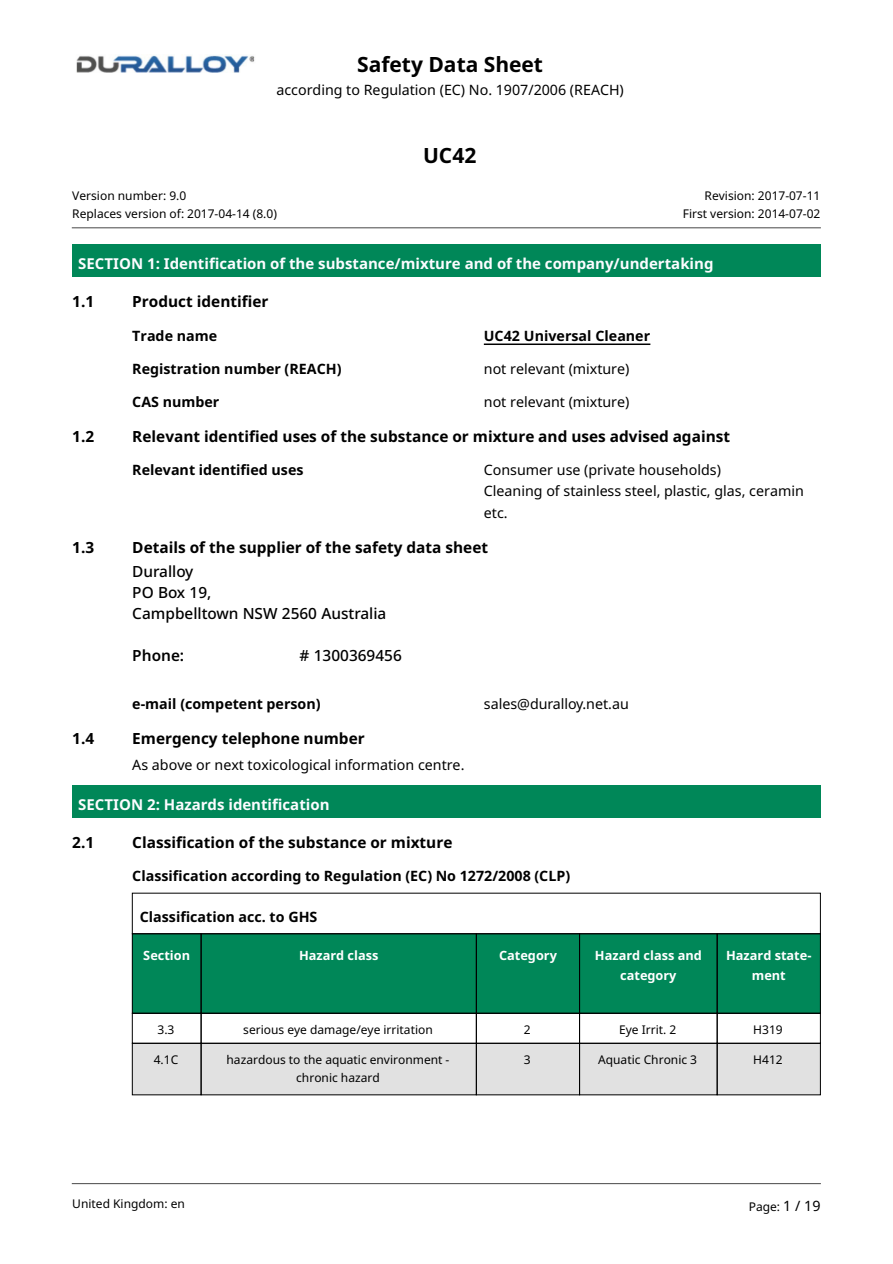
<style>
.page{position:relative;width:893px;height:1264px;background:#fff}
.page>*{position:absolute;margin:0;border:0;box-sizing:border-box;transform-origin:0 0}
.t1{font:700 21px "Noto Sans";color:#000}
.t2{font:700 15.3px "Noto Sans";color:#000}
.t3{font:500 15.3px/21px "Noto Sans";color:#000}
.t4{font:600 15.3px "Noto Sans";color:#000}
.t5{font:700 15px "Noto Sans";color:#fcfcff}
.t6{font:14.25px/21.3px "Noto Sans";color:#000}
.t7{font:700 14.25px "Noto Sans";color:#000}
.t8{font:700 12.75px/19.2px "Noto Sans";color:#fff;text-align:center}
.t9{font:12px/18px "Noto Sans";color:#000;text-align:center}
.s1{font-size:14.25px}
</style>
<div class="page">
<div style="left:72px;top:244px;width:748px;height:33px;background:#008758"></div>
<div style="left:72px;top:784px;width:748px;height:33px;background:#008758"></div>
<div style="left:132px;top:933px;width:69px;height:80px;background:#008758"></div>
<div style="left:201px;top:933px;width:275px;height:80px;background:#008758"></div>
<div style="left:476px;top:933px;width:103px;height:80px;background:#008758"></div>
<div style="left:579px;top:933px;width:138px;height:80px;background:#008758"></div>
<div style="left:717px;top:933px;width:103px;height:80px;background:#008758"></div>
<div style="left:132px;top:1043px;width:69px;height:51px;background:#e1e1e1"></div>
<div style="left:201px;top:1043px;width:275px;height:51px;background:#e1e1e1"></div>
<div style="left:476px;top:1043px;width:103px;height:51px;background:#e1e1e1"></div>
<div style="left:579px;top:1043px;width:138px;height:51px;background:#e1e1e1"></div>
<div style="left:717px;top:1043px;width:103px;height:51px;background:#e1e1e1"></div>
<div style="left:132px;top:933px;width:69px;height:80px;border:1px solid #000"></div>
<div style="left:201px;top:933px;width:276px;height:80px;border:1px solid #000"></div>
<div style="left:476px;top:933px;width:104px;height:80px;border:1px solid #000"></div>
<div style="left:579px;top:933px;width:138px;height:80px;border:1px solid #000"></div>
<div style="left:717px;top:933px;width:104px;height:80px;border:1px solid #000"></div>
<div style="left:132px;top:1012px;width:69px;height:31px;border:1px solid #000"></div>
<div style="left:201px;top:1012px;width:276px;height:31px;border:1px solid #000"></div>
<div style="left:476px;top:1012px;width:104px;height:31px;border:1px solid #000"></div>
<div style="left:579px;top:1012px;width:138px;height:31px;border:1px solid #000"></div>
<div style="left:717px;top:1012px;width:104px;height:31px;border:1px solid #000"></div>
<div style="left:132px;top:1042px;width:69px;height:53px;border:1px solid #000"></div>
<div style="left:201px;top:1042px;width:276px;height:53px;border:1px solid #000"></div>
<div style="left:476px;top:1042px;width:104px;height:53px;border:1px solid #000"></div>
<div style="left:579px;top:1042px;width:138px;height:53px;border:1px solid #000"></div>
<div style="left:717px;top:1042px;width:104px;height:53px;border:1px solid #000"></div>
<hr style="left:72px;top:227px;width:748px;height:1px;background:#474747">
<hr style="left:72px;top:1183px;width:748px;height:1px;background:#474747">
<hr style="left:484px;top:343px;width:166px;height:2px;background:#000">
<img style="left:76px;top:54px;width:179px;height:19px">
<h1 class="t1" style="left:357px;top:49px;width:187px">Safety Data Sheet</h1>
<p class="t6" style="left:276px;top:79px;width:349px">according to Regulation (EC) No. 1907/2006 (REACH)</p>
<h1 class="t1" style="left:423px;top:141px;width:55px">UC42</h1>
<p class="t9" style="left:72px;top:187px;width:206px;text-align:left">Version number: 9.0<br>Replaces version of: 2017-04-14 (8.0)</p>
<p class="t9" style="left:683px;top:187px;width:139px;text-align:right">Revision: 2017-07-11<br>First version: 2014-07-02</p>
<p class="t5" style="left:78px;top:253px;width:637px">SECTION 1: Identification of the substance/mixture and of the company/undertaking</p>
<p class="t2" style="left:72px;top:291px;width:23px">1.1</p>
<p class="t2" style="left:132px;top:291px;width:138px">Product identifier</p>
<p class="t7" style="left:132px;top:325px;width:86px">Trade name</p>
<p class="t7" style="left:132px;top:358px;width:211px">Registration number (REACH)</p>
<p class="t6" style="left:484px;top:357px;width:147px">not relevant (mixture)</p>
<p class="t7" style="left:132px;top:391px;width:89px">CAS number</p>
<p class="t6" style="left:484px;top:390px;width:147px">not relevant (mixture)</p>
<p class="t2" style="left:72px;top:425px;width:23px">1.2</p>
<p class="t2" style="left:132px;top:425px;width:599px">Relevant identified uses of the substance or mixture and uses advised against</p>
<p class="t7" style="left:132px;top:460px;width:173px">Relevant identified uses</p>
<p class="t6" style="left:484px;top:459px;width:321px">Consumer use (private households)<br>Cleaning of stainless steel, plastic, glas, ceramin etc.</p>
<p class="t2" style="left:72px;top:536px;width:23px">1.3</p>
<p class="t7" style="left:484px;top:325px;width:168px">UC42 Universal Cleaner</p>
<p class="t2" style="left:132px;top:536px;width:357px">Details of the supplier of the safety data sheet</p>
<p class="t3" style="left:132px;top:560px;width:255px">Duralloy<br>PO Box 19,<br>Campbelltown NSW 2560 Australia</p>
<p class="t3" style="left:300px;top:644px;width:104px"># 1300369456</p>
<p class="t7" style="left:132px;top:693px;width:190px">e-mail (competent person)</p>
<p class="t6" style="left:484px;top:692px;width:147px">sales@duralloy.net.au</p>
<p class="t4" style="left:132px;top:644px;width:53px">Phone:</p>
<p class="t2" style="left:72px;top:727px;width:23px">1.4</p>
<p class="t2" style="left:132px;top:727px;width:234px">Emergency telephone number</p>
<p class="t6" style="left:132px;top:753px;width:334px">As above or next toxicological information centre.</p>
<p class="t5" style="left:78px;top:794px;width:253px">SECTION 2: Hazards identification</p>
<p class="t2" style="left:72px;top:831px;width:23px">2.1</p>
<p class="t2" style="left:132px;top:831px;width:322px">Classification of the substance or mixture</p>
<p class="t7" style="left:132px;top:866px;width:439px">Classification according to Regulation (EC) No 1272/2008 (CLP)</p>
<p class="t7" style="left:140px;top:906px;width:179px">Classification acc. to GHS</p>
<p class="t8" style="left:143px;top:945px;width:48px">Section</p>
<p class="t8" style="left:299px;top:945px;width:81px">Hazard class</p>
<p class="t8" style="left:499px;top:945px;width:59px">Category</p>
<p class="t8" style="left:595px;top:945px;width:108px">Hazard class and category</p>
<p class="t8" style="left:726px;top:945px;width:87px">Hazard state&shy;ment</p>
<p class="t9" style="left:157px;top:1020px;width:18px">3.3</p>
<p class="t9" style="left:243px;top:1020px;width:191px">serious eye damage/eye irritation</p>
<p class="t9" style="left:524px;top:1020px;width:8px">2</p>
<p class="t9" style="left:619px;top:1020px;width:59px">Eye Irrit. 2</p>
<p class="t9" style="left:753px;top:1020px;width:31px">H319</p>
<p class="t9" style="left:154px;top:1050px;width:26px">4.1C</p>
<p class="t9" style="left:227px;top:1050px;width:224px">hazardous to the aquatic environment - chronic hazard</p>
<p class="t9" style="left:524px;top:1050px;width:8px">3</p>
<p class="t9" style="left:598px;top:1050px;width:100px">Aquatic Chronic 3</p>
<p class="t9" style="left:753px;top:1050px;width:31px">H412</p>
<p class="t9" style="left:72px;top:1193px;width:114px">United Kingdom: en</p>
<p class="t9" style="left:749px;top:1197px;width:73px">Page: <span class="s1">1 / 19</span></p>
</div>
